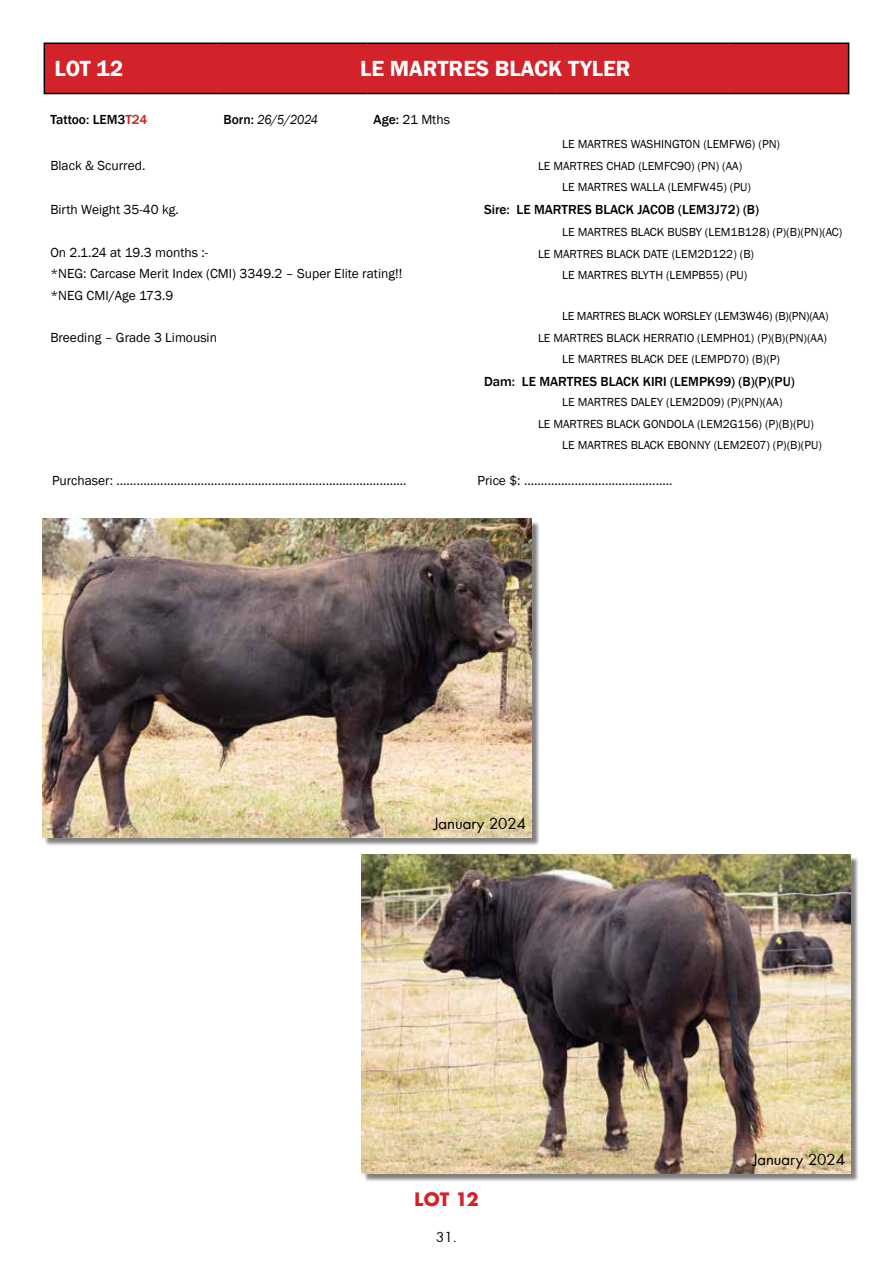
<style>
.page{position:relative;width:893px;height:1263px;background:#fff}
.page>*{position:absolute;margin:0;border:0;box-sizing:border-box;transform-origin:0 0}
.t1{font:600 22.5px "Franklin Gothic";color:#fff}
.t2{font:700 18px "Futura";color:#d2222a}
.t3{font:15px "Futura";color:#000}
.t4{font:13.5px "Franklin Gothic";color:#000}
.t5{font:500 13.5px "Franklin Gothic";color:#000}
.t6{font:italic 13.5px "Franklin Gothic";color:#000;scale:.9 1}
.t7{font:13.5px "Futura";color:#000}
.t8{font:12px/21.3px "Franklin Gothic";color:#000}
.t9{font:12px "Franklin Gothic";letter-spacing:-.02em;color:#000}
.s1{color:#d2222a}
.s2{font-weight:500;font-style:normal}
.s3{font-weight:500}
</style>
<div class="page">
<div style="left:44px;top:43px;width:805px;height:51px;background:#d2222a"></div>
<hr style="left:556px;top:93px;width:174px;height:1px;background:#000">
<hr style="left:730px;top:93px;width:119px;height:1px;background:#000">
<div style="left:45px;top:521px;width:495px;height:325px;background:#000;opacity:.5"></div>
<img style="left:43px;top:519px;width:488px;height:319px">
<div style="left:363px;top:856px;width:496px;height:326px;background:#000;opacity:.5"></div>
<img style="left:361px;top:855px;width:489px;height:319px">
<h1 class="t1" style="left:55px;top:55px;width:70px">LOT 12</h1>
<h1 class="t1" style="left:360px;top:55px;width:272px">LE MARTRES BLACK TYLER</h1>
<p class="t5" style="left:50px;top:111px;width:99px">Tattoo: LEM3<span class="s1">T24</span></p>
<p class="t6" style="left:224px;top:111px;width:106px"><span class="s2">Born:</span> 26/5/2024</p>
<p class="t4" style="left:373px;top:111px;width:78px"><span class="s3">Age:</span> 21 Mths</p>
<p class="t8" style="left:562px;top:133px;width:219px">LE MARTRES WASHINGTON (LEMFW6) (PN)</p>
<p class="t4" style="left:50px;top:158px;width:97px">Black &amp; Scurred.</p>
<p class="t8" style="left:562px;top:155px;width:190px;text-indent:-24px">LE MARTRES CHAD (LEMFC90) (PN) (AA)<br>LE MARTRES WALLA (LEMFW45) (PU)</p>
<p class="t4" style="left:50px;top:201px;width:130px">Birth Weight 35-40 kg.</p>
<p class="t5" style="left:484px;top:201px;width:277px">Sire: LE MARTRES BLACK JACOB (LEM3J72) (B)</p>
<p class="t8" style="left:562px;top:222px;width:282px">LE MARTRES BLACK BUSBY (LEM1B128) (P)(B)(PN)(AC)</p>
<p class="t4" style="left:50px;top:244px;width:159px">On 2.1.24 at 19.3 months :-</p>
<p class="t8" style="left:538px;top:243px;width:218px">LE MARTRES BLACK DATE (LEM2D122) (B)</p>
<p class="t4" style="left:50px;top:265px;width:353px">*NEG: Carcase Merit Index (CMI) 3349.2 – Super Elite rating!!</p>
<p class="t8" style="left:562px;top:264px;width:187px">LE MARTRES BLYTH (LEMPB55) (PU)</p>
<p class="t4" style="left:50px;top:287px;width:125px">*NEG CMI/Age 173.9</p>
<p class="t9" style="left:562px;top:309px;width:268px">LE MARTRES BLACK WORSLEY (LEM3W46) (B)(PN)(AA)</p>
<p class="t4" style="left:50px;top:329px;width:168px">Breeding – Grade 3 Limousin</p>
<p class="t8" style="left:562px;top:327px;width:266px;text-indent:-24px">LE MARTRES BLACK HERRATIO (LEMPH01) (P)(B)(PN)(AA)<br>LE MARTRES BLACK DEE (LEMPD70) (B)(P)</p>
<p class="t5" style="left:484px;top:373px;width:312px">Dam: LE MARTRES BLACK KIRI (LEMPK99) (B)(P)(PU)</p>
<p class="t8" style="left:562px;top:392px;width:222px">LE MARTRES DALEY (LEM2D09) (P)(PN)(AA)</p>
<p class="t8" style="left:538px;top:413px;width:278px">LE MARTRES BLACK GONDOLA (LEM2G156) (P)(B)(PU)</p>
<p class="t8" style="left:562px;top:434px;width:261px">LE MARTRES BLACK EBONNY (LEM2E07) (P)(B)(PU)</p>
<p class="t4" style="left:52px;top:472px;width:356px">Purchaser: ......................................................................................</p>
<p class="t4" style="left:478px;top:472px;width:196px">Price $: ............................................</p>
<p class="t3" style="left:434px;top:813px;width:94px">January 2024</p>
<h2 class="t2" style="left:414px;top:1186px;width:66px">LOT 12</h2>
<p class="t7" style="left:436px;top:1227px;width:22px">31.</p>
<p class="t3" style="left:753px;top:1149px;width:94px">January 2024</p>
</div>
